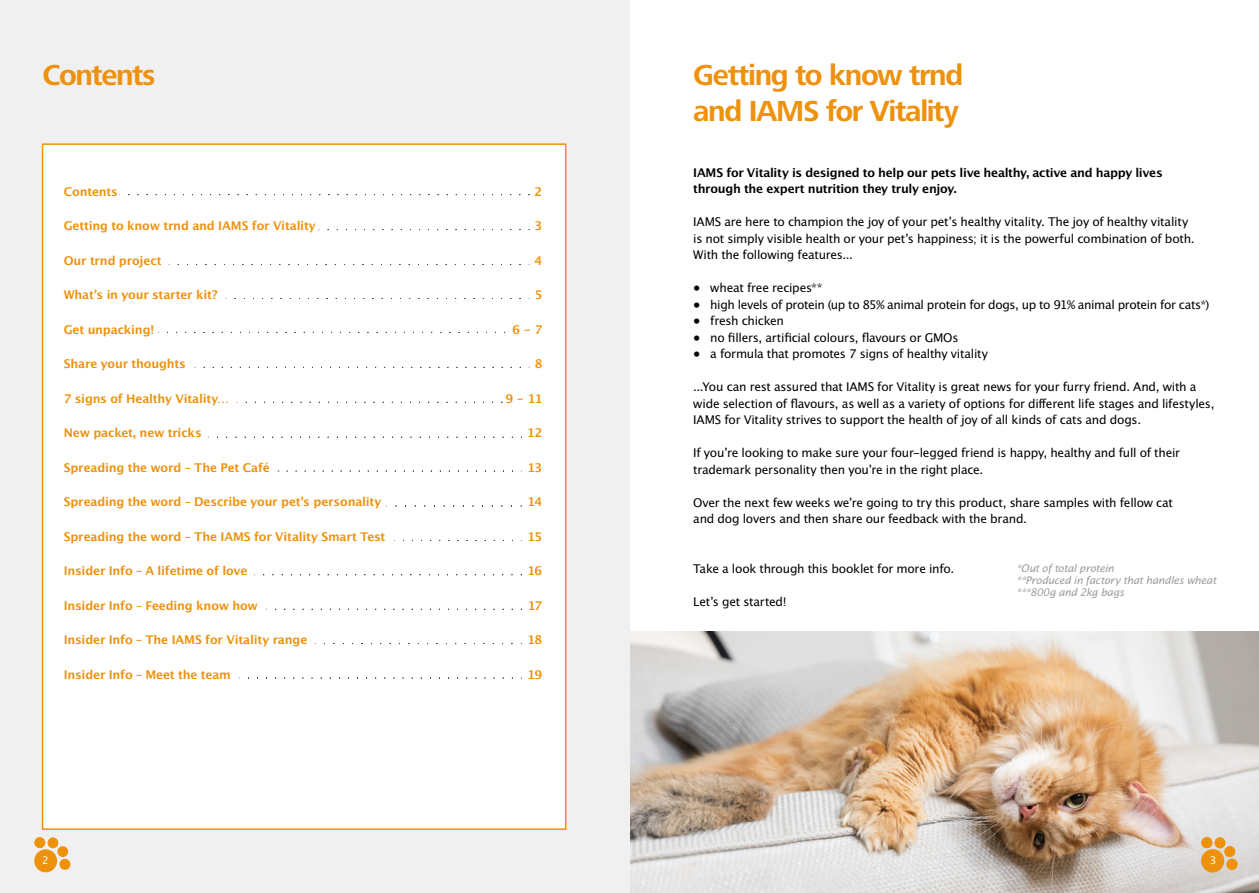
<style>
.page{position:relative;width:1259px;height:893px;background:#fff}
.page>*{position:absolute;margin:0;border:0;box-sizing:border-box;transform-origin:0 0}
.t1{font:700 30px/36px "Frutiger Next LTW1 G";letter-spacing:-.045em;color:#ee910d}
.t2{font:12px/16.5px "Lucida San Rom";letter-spacing:-.02em;color:#000}
.t3{font:12px "Lucida San Dem";letter-spacing:-.015em;color:#ee910d}
.t4{font:12px/16.5px "Lucida San Dem";letter-spacing:-.025em;color:#000}
.t5{font:10.5px/12px "Lucida San Rom Ita";letter-spacing:-.025em;color:#9c9d9d}
.t6{font:10.5px "Lucida San Rom";color:#fff}
</style>
<div class="page">
<img style="left:629px;top:631px;width:630px;height:262px">
<div style="left:0;top:0;width:629px;height:893px;background:#f0f0f0"></div>
<div style="left:42px;top:143px;width:524px;height:687px;background:#fff;border:2px solid #ee910d"></div>
<svg style="left:129px;top:194px;width:401px;height:1px"></svg>
<svg style="left:328px;top:229px;width:202px;height:1px"></svg>
<svg style="left:178px;top:264px;width:352px;height:1px"></svg>
<svg style="left:235px;top:298px;width:295px;height:1px"></svg>
<svg style="left:167px;top:332px;width:339px;height:1px"></svg>
<svg style="left:204px;top:367px;width:326px;height:1px"></svg>
<svg style="left:246px;top:402px;width:257px;height:1px"></svg>
<svg style="left:217px;top:437px;width:305px;height:1px"></svg>
<svg style="left:287px;top:471px;width:235px;height:1px"></svg>
<svg style="left:396px;top:506px;width:126px;height:1px"></svg>
<svg style="left:403px;top:540px;width:119px;height:1px"></svg>
<svg style="left:264px;top:574px;width:258px;height:1px"></svg>
<svg style="left:276px;top:609px;width:246px;height:1px"></svg>
<svg style="left:324px;top:643px;width:198px;height:1px"></svg>
<svg style="left:248px;top:678px;width:274px;height:1px"></svg>
<div style="left:34px;top:849px;width:23px;height:23px;background:#ee910d;border-radius:50%"></div>
<div style="left:34px;top:837px;width:11px;height:11px;background:#ee910d;border-radius:50%"></div>
<div style="left:48px;top:837px;width:10px;height:11px;background:#ee910d;border-radius:50%"></div>
<div style="left:57px;top:846px;width:11px;height:11px;background:#ee910d;border-radius:50%"></div>
<div style="left:59px;top:859px;width:11px;height:11px;background:#ee910d;border-radius:50%"></div>
<div style="left:1201px;top:849px;width:23px;height:23px;background:#ee910d;border-radius:50%"></div>
<div style="left:1201px;top:837px;width:11px;height:11px;background:#ee910d;border-radius:50%"></div>
<div style="left:1214px;top:837px;width:11px;height:11px;background:#ee910d;border-radius:50%"></div>
<div style="left:1224px;top:846px;width:11px;height:11px;background:#ee910d;border-radius:50%"></div>
<div style="left:1226px;top:859px;width:11px;height:11px;background:#ee910d;border-radius:50%"></div>
<h1 class="t1" style="left:43px;top:58px;width:115px">Contents</h1>
<p class="t3" style="left:64px;top:184px;width:56px">Contents</p>
<p class="t3" style="left:534px;top:184px;width:9px">2</p>
<p class="t3" style="left:64px;top:219px;width:254px">Getting to know trnd and IAMS for Vitality</p>
<p class="t3" style="left:534px;top:219px;width:9px">3</p>
<p class="t3" style="left:64px;top:253px;width:99px">Our trnd project</p>
<p class="t3" style="left:534px;top:253px;width:9px">4</p>
<p class="t3" style="left:64px;top:288px;width:155px">What’s in your starter kit?</p>
<p class="t3" style="left:534px;top:288px;width:9px">5</p>
<p class="t3" style="left:64px;top:322px;width:92px">Get unpacking!</p>
<p class="t3" style="left:512px;top:322px;width:31px">6 - 7</p>
<p class="t3" style="left:64px;top:357px;width:123px">Share your thoughts</p>
<p class="t3" style="left:534px;top:357px;width:9px">8</p>
<p class="t3" style="left:64px;top:391px;width:167px">7 signs of Healthy Vitality…</p>
<p class="t3" style="left:505px;top:391px;width:38px">9 - 11</p>
<p class="t3" style="left:64px;top:426px;width:140px">New packet, new tricks</p>
<p class="t3" style="left:527px;top:426px;width:17px">12</p>
<p class="t3" style="left:64px;top:460px;width:207px">Spreading the word – The Pet Café</p>
<p class="t3" style="left:527px;top:460px;width:16px">13</p>
<p class="t3" style="left:64px;top:495px;width:319px">Spreading the word – Describe your pet’s personality</p>
<p class="t3" style="left:527px;top:495px;width:16px">14</p>
<p class="t3" style="left:64px;top:529px;width:323px">Spreading the word – The IAMS for Vitality Smart Test</p>
<p class="t3" style="left:527px;top:529px;width:16px">15</p>
<p class="t3" style="left:64px;top:564px;width:185px">Insider Info – A lifetime of love</p>
<p class="t3" style="left:527px;top:564px;width:16px">16</p>
<p class="t3" style="left:64px;top:598px;width:196px">Insider Info – Feeding know how</p>
<p class="t3" style="left:528px;top:598px;width:16px">17</p>
<p class="t3" style="left:64px;top:633px;width:245px">Insider Info – The IAMS for Vitality range</p>
<p class="t3" style="left:527px;top:633px;width:16px">18</p>
<p class="t3" style="left:64px;top:667px;width:169px">Insider Info – Meet the team</p>
<p class="t3" style="left:527px;top:667px;width:16px">19</p>
<h1 class="t1" style="left:693px;top:58px;width:271px">Getting to know trnd and IAMS for Vitality</h1>
<p class="t4" style="left:693px;top:165px;width:471px">IAMS for Vitality is designed to help our pets live healthy, active and happy lives through the expert nutrition they truly enjoy.</p>
<p class="t2" style="left:693px;top:214px;width:503px">IAMS are here to champion the joy of your pet’s healthy vitality. The joy of healthy vitality is not simply visible health or your pet’s happiness; it is the powerful combination of both.<br>With the following features...</p>
<p class="t2" style="left:693px;top:280px;width:131px">• wheat free recipes**</p>
<p class="t2" style="left:693px;top:297px;width:517px">• high levels of protein (up to 85% animal protein for dogs, up to 91% animal protein for cats*)</p>
<p class="t2" style="left:693px;top:313px;width:92px">• fresh chicken</p>
<p class="t2" style="left:693px;top:330px;width:267px">• no fillers, artificial colours, flavours or GMOs</p>
<p class="t2" style="left:693px;top:346px;width:296px">• a formula that promotes 7 signs of healthy vitality</p>
<p class="t2" style="left:693px;top:379px;width:523px">...You can rest assured that IAMS for Vitality is great news for your furry friend. And, with a wide selection of flavours, as well as a variety of options for different life stages and lifestyles,<br>IAMS for Vitality strives to support the health of joy of all kinds of cats and dogs.</p>
<p class="t2" style="left:693px;top:445px;width:488px">If you’re looking to make sure your four-legged friend is happy, healthy and full of their trademark personality then you’re in the right place.</p>
<p class="t2" style="left:693px;top:495px;width:481px">Over the next few weeks we’re going to try this product, share samples with fellow cat and dog lovers and then share our feedback with the brand.</p>
<p class="t2" style="left:693px;top:561px;width:262px">Take a look through this booklet for more info.</p>
<p class="t2" style="left:693px;top:594px;width:95px">Let’s get started!</p>
<p class="t5" style="left:1016px;top:562px;width:201px">*Out of total protein<br>**Produced in factory that handles wheat ***800g and 2kg bags</p>
<p class="t6" style="left:42px;top:853px;width:8px">2</p>
<p class="t6" style="left:1209px;top:853px;width:8px">3</p>
</div>
